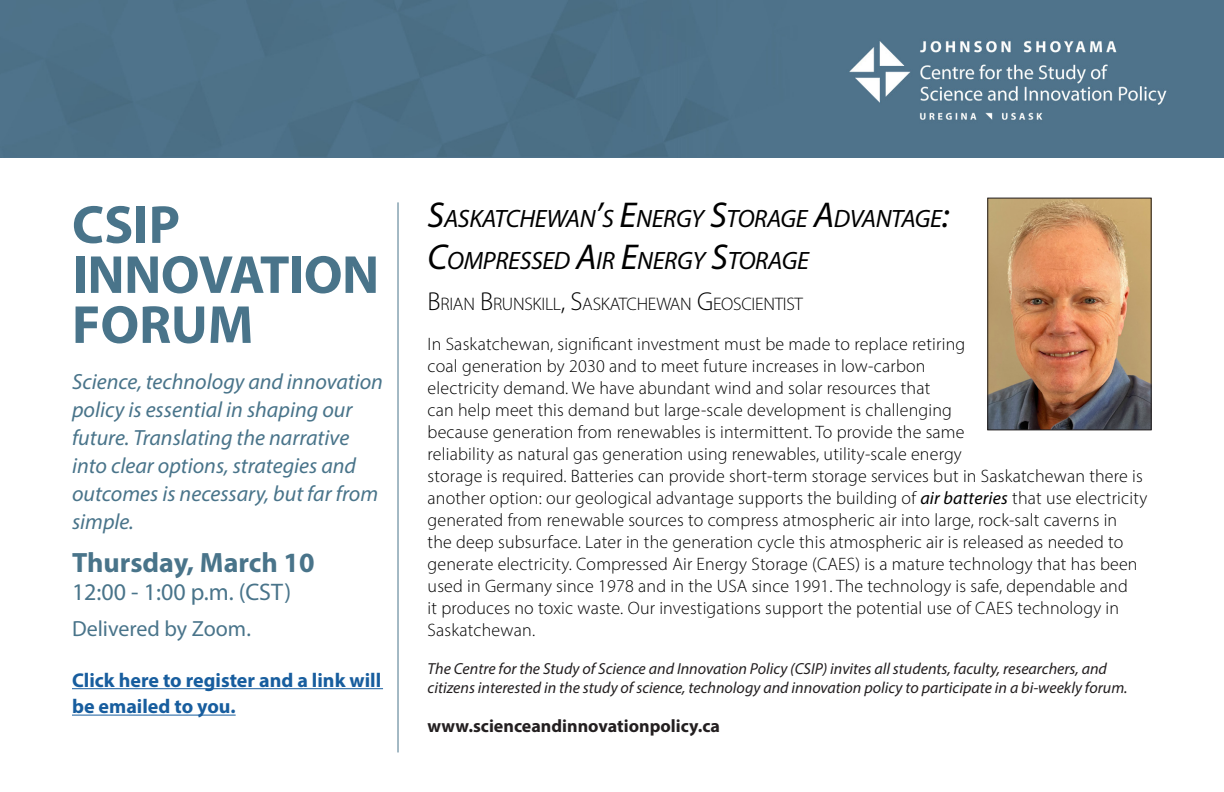
<style>
.page{position:relative;width:1224px;height:792px;background:#fff}
.page>*{position:absolute;margin:0;border:0;box-sizing:border-box;transform-origin:0 0}
.t1{font:700 54px/50px "Myriad Pro";letter-spacing:-.01em;color:#49748a}
.t2{font:700 28px "Myriad Pro";color:#49748a}
.t3{font:italic 25.2px/42px "Myriad Pro";letter-spacing:-.015em;color:#000}
.t4{font:24px "Myriad Pro";color:#49748a}
.t5{font:italic 22px/28px "Myriad Pro";color:#49748a}
.t6{font:22px "Myriad Pro";color:#49748a}
.t7{font:700 20px/26.4px "Myriad Pro";color:#175d9e}
.t8{font:300 18.2px "Myriad Pro";letter-spacing:-.015em;color:#000}
.t9{font:300 18px/22px "Myriad Pro";letter-spacing:.01em;color:#000}
.t10{font:700 18px "Myriad Pro";color:#231f20}
.t11{font:italic 16px/19.2px "Myriad Pro";color:#231f20}
.s1{font-size:36px}
.s2{font-size:26px}
.s3{font-weight:400;font-style:italic}
</style>
<div class="page">
<hr style="left:72px;top:688px;width:311px;height:1px;background:#175d9e">
<hr style="left:72px;top:715px;width:164px;height:1px;background:#175d9e">
<hr style="left:398px;top:202px;width:1px;height:550px;background:#49748a">
<img style="left:990px;top:200px;width:159px;height:228px">
<div style="left:988px;top:198px;width:163px;height:232px;border:1px solid #231f20"></div>
<img style="left:0;top:0;width:1224px;height:157px">
<p class="t1" style="left:72px;top:198px;width:309px">CSIP<br>INNOVATION<br>FORUM</p>
<p class="t5" style="left:72px;top:367px;width:313px">Science, technology and innovation policy is essential in shaping our future. Translating the narrative into clear options, strategies and outcomes is necessary, but far from simple.</p>
<p class="t2" style="left:72px;top:544px;width:244px">Thursday, March 10</p>
<p class="t4" style="left:72px;top:577px;width:221px">12:00 - 1:00 p.m. (CST)</p>
<p class="t6" style="left:72px;top:615px;width:180px">Delivered by Zoom.</p>
<p class="t7" style="left:72px;top:666px;width:311px">Click here to register and a link will be emailed to you.</p>
<p class="t3" style="left:428px;top:198px;width:523px"><span class="s1">S</span>ASKATCHEWAN<span class="s1">’</span>S <span class="s1">E</span>NERGY <span class="s1">S</span>TORAGE <span class="s1">A</span>DVANTAGE<span class="s1">:<br>C</span>OMPRESSED <span class="s1">A</span>IR <span class="s1">E</span>NERGY <span class="s1">S</span>TORAGE</p>
<p class="t8" style="left:428px;top:293px;width:377px"><span class="s2">B</span>RIAN <span class="s2">B</span>RUNSKILL<span class="s2">, S</span>ASKATCHEWAN <span class="s2">G</span>EOSCIENTIST</p>
<p class="t9" style="left:428px;top:333px;width:721px">In Saskatchewan, significant investment must be made to replace retiring<br>coal generation by 2030 and to meet future increases in low-carbon<br>electricity demand. We have abundant wind and solar resources that<br>can help meet this demand but large-scale development is challenging<br>because generation from renewables is intermittent. To provide the same<br>reliability as natural gas generation using renewables, utility-scale energy<br>storage is required. Batteries can provide short-term storage services but in Saskatchewan there is another option: our geological advantage supports the building of <span class="s3">air batteries</span> that use electricity generated from renewable sources to compress atmospheric air into large, rock-salt caverns in<br>the deep subsurface. Later in the generation cycle this atmospheric air is released as needed to generate electricity. Compressed Air Energy Storage (CAES) is a mature technology that has been used in Germany since 1978 and in the USA since 1991. The technology is safe, dependable and<br>it produces no toxic waste. Our investigations support the potential use of CAES technology in Saskatchewan.</p>
<p class="t11" style="left:428px;top:658px;width:702px">The Centre for the Study of Science and Innovation Policy (CSIP) invites all students, faculty, researchers, and citizens interested in the study of science, technology and innovation policy to participate in a bi-weekly forum.</p>
<p class="t10" style="left:428px;top:715px;width:294px">www.scienceandinnovationpolicy.ca</p>
</div>
